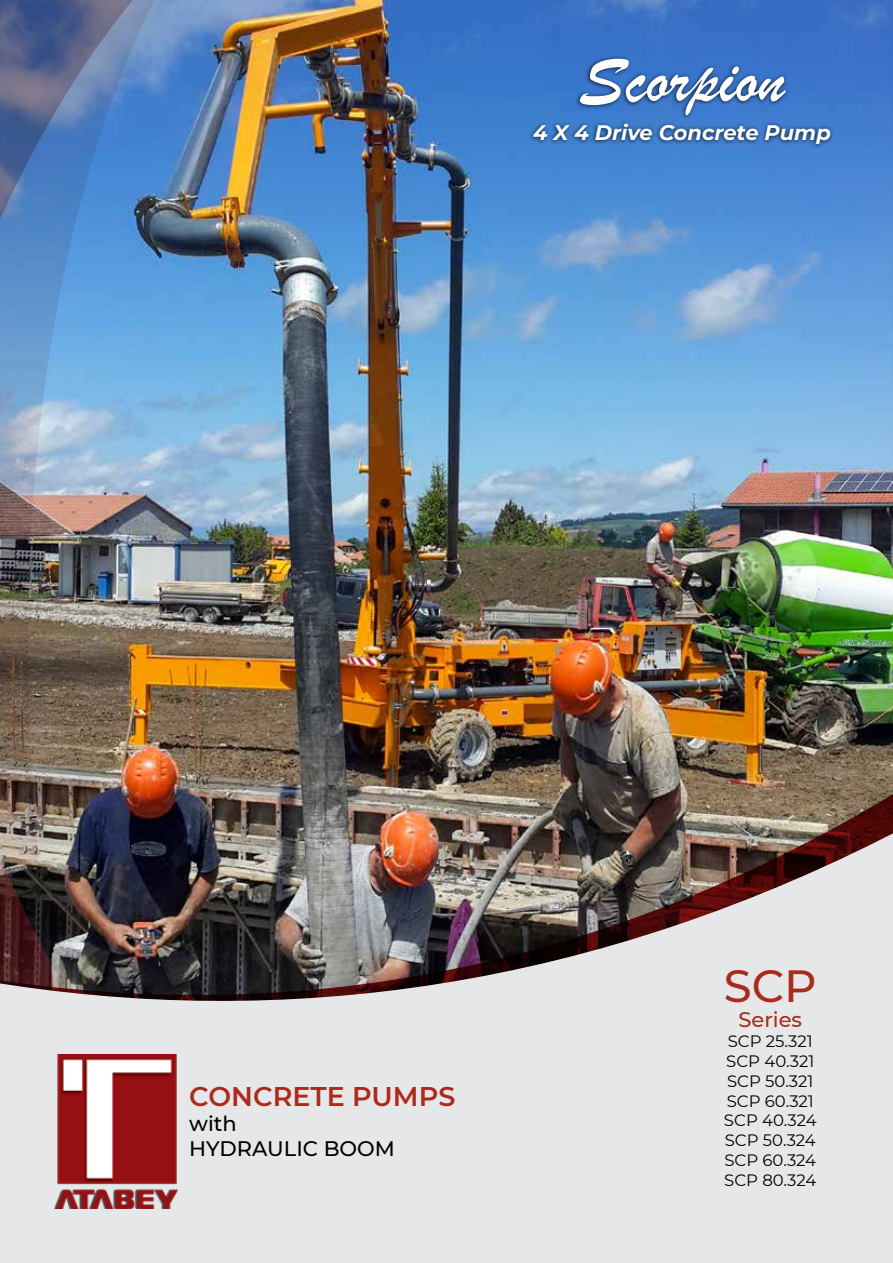
<style>
.page{position:relative;width:893px;height:1263px;background:#fff}
.page>*{position:absolute;margin:0;border:0;box-sizing:border-box;transform-origin:0 0}
.t1{font:72px "Brush Script";color:#fff}
.t2{font:500 45px "Montserrat";color:#ac2a1c}
.t3{font:600 27px "Montserrat";color:#ac2a1c}
.t4{font:italic 700 21px "Montserrat";color:#fff}
.t5{font:500 21px/25.2px "Montserrat";color:#000}
.t6{font:500 21px "Montserrat";color:#ac2a1c}
.t7{font:16.5px/19.8px "Montserrat";color:#000}
</style>
<div class="page">
<img style="left:362px;top:0;width:531px;height:784px">
<img style="left:190px;top:0;width:172px;height:583px">
<img style="left:0;top:0;width:190px;height:583px">
<img style="left:0;top:583px;width:543px;height:201px">
<img style="left:0;top:784px;width:893px;height:40px">
<svg style="left:0;top:824px;width:893px;height:439px;background:#bab6b6"></svg>
<img style="left:54px;top:1055px;width:123px;height:154px">
<div style="left:528px;top:120px;width:306px;height:29px;background:#000;opacity:.75"></div>
<div style="left:575px;top:55px;width:215px;height:65px;background:#000;opacity:.75"></div>
<h1 class="t1" style="left:579px;top:35px;width:207px">Scorpion</h1>
<p class="t4" style="left:533px;top:117px;width:299px">4 X 4 Drive Concrete Pump</p>
<h3 class="t3" style="left:189px;top:1077px;width:268px">CONCRETE PUMPS</h3>
<p class="t5" style="left:189px;top:1110px;width:207px">with<br>HYDRAULIC BOOM</p>
<h2 class="t2" style="left:724px;top:955px;width:94px">SCP</h2>
<p class="t6" style="left:738px;top:1005px;width:65px">Series</p>
<p class="t7" style="left:724px;top:1031px;width:94px">SCP 25.321<br>SCP 40.321<br>SCP 50.321<br>SCP 60.321<br>SCP 40.324<br>SCP 50.324<br>SCP 60.324<br>SCP 80.324</p>
</div>
